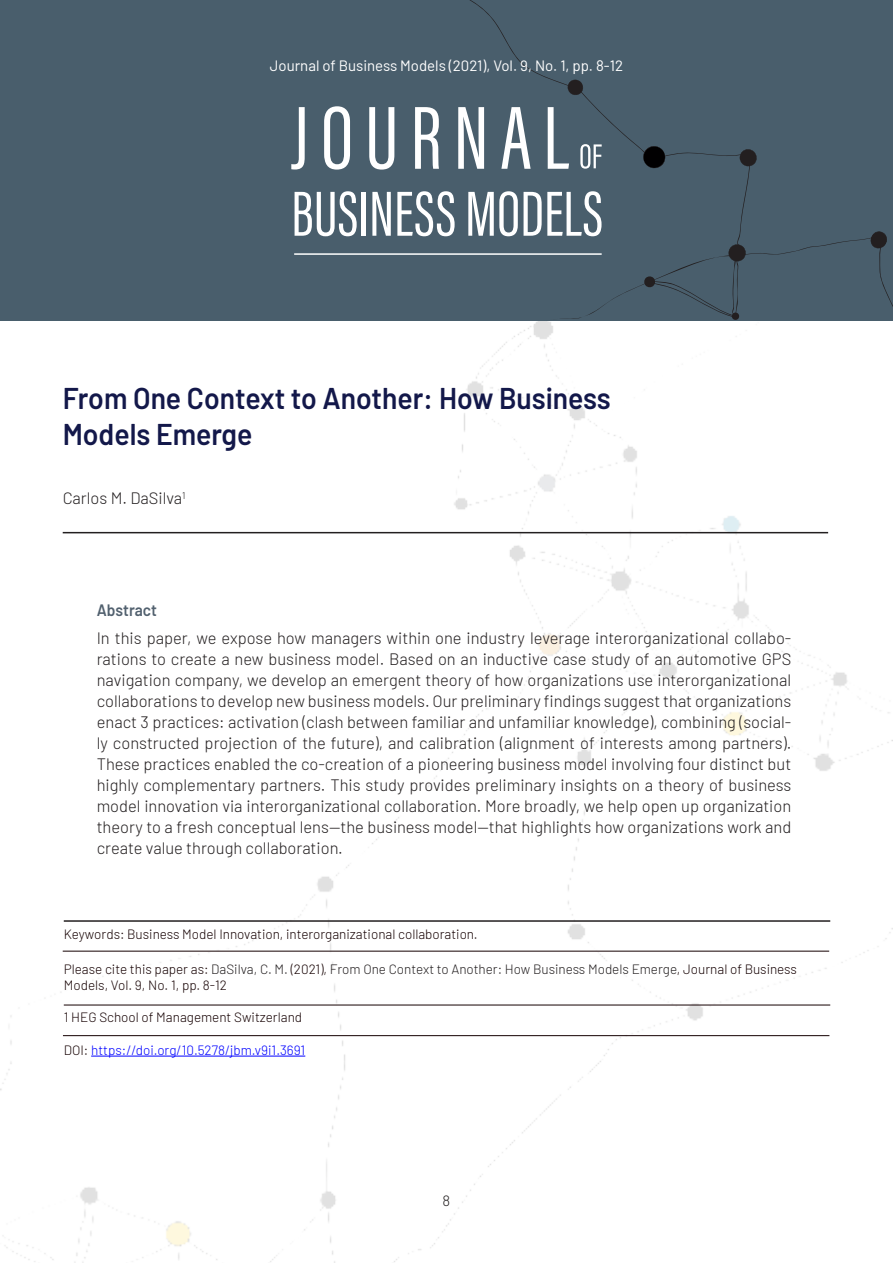
<style>
.page{position:relative;width:893px;height:1263px;background:#fff}
.page>*{position:absolute;margin:0;border:0;box-sizing:border-box;transform-origin:0 0}
.Article_Title{font:600 30px/36px "Barlow";color:#13184a;scale:.94 1}
.Brødtekst{font:300 16.5px/21px "Barlow";color:#231f20;text-align:justify}
.Article-Author{font:300 16.5px "Barlow";color:#231f20}
.Abstract-head{font:600 16.5px "Barlow";color:#52616f;scale:.94 1}
.t1{font:15px "Barlow";color:#fff}
.t2{font:300 15px "Barlow";color:#231f20}
.Info-text{font:300 13.5px/16.5px "Barlow";color:#150002}
.Info-text-2{font:300 13.5px "Barlow";color:#00f}
.s1{color:#231f20}
.s2{color:#150002}
</style>
<div class="page">
<img style="left:0;top:472px;width:893px;height:791px">
<div style="left:0;top:0;width:893px;height:321px;background:#495e6c"></div>
<svg style="left:291px;top:0;width:602px;height:472px"></svg>
<hr style="left:63px;top:532px;width:765px;height:1px;background:#231f20">
<hr style="left:64px;top:920px;width:766px;height:2px;background:#231f20">
<hr style="left:63px;top:951px;width:766px;height:1px;background:#150002">
<hr style="left:91px;top:1056px;width:214px;height:1px;background:#00f">
<hr style="left:64px;top:1005px;width:766px;height:1px;background:#150002">
<hr style="left:63px;top:1035px;width:766px;height:1px;background:#150002">
<p class="t1" style="left:270px;top:55px;width:355px">Journal of Business Models (2021), Vol. 9, No. 1, pp. 8-12</p>
<p class="Article_Title" style="left:63px;top:377px;width:585px">From One Context to Another: How Business<br>Models Emerge</p>
<p class="Article-Author" style="left:63px;top:486px;width:124px">Carlos M. DaSilva<sup>1</sup></p>
<p class="Abstract-head" style="left:97px;top:598px;width:66px">Abstract</p>
<p class="Brødtekst" style="left:97px;top:626px;width:696px">In this paper, we expose how managers within one industry leverage interorganizational collabo&shy;rations to create a new business model. Based on an inductive case study of an automotive GPS navigation company, we develop an emergent theory of how organizations use interorganizational collaborations to develop new business models. Our preliminary findings suggest that organizations enact 3 practices: activation (clash between familiar and unfamiliar knowledge), combining (social&shy;ly constructed projection of the future), and calibration (alignment of interests among partners).<br>These practices enabled the co-creation of a pioneering business model involving four distinct but highly complementary partners. This study provides preliminary insights on a theory of business model innovation via interorganizational collaboration. More broadly, we help open up organization theory to a fresh conceptual lens—the business model—that highlights how organizations work and create value through collaboration.</p>
<p class="Info-text" style="left:64px;top:925px;width:415px">Keywords: Business Model Innovation, interorganizational collaboration.</p>
<p class="Info-text" style="left:64px;top:959px;width:735px">Please cite this paper as: <span class="s1">DaSilva, C. M.</span> (2021), <span class="s1">From One Context to Another: How Business Models Emerge</span>, Journal of Business<br>Models, Vol. 9, No. 1, pp. 8-12</p>
<p class="Info-text" style="left:64px;top:1008px;width:240px">1 HEG School of Management Switzerland</p>
<p class="Info-text-2" style="left:64px;top:1040px;width:243px"><span class="s2">DOI:</span> https://doi.org/10.5278/jbm.v9i1.3691</p>
<p class="t2" style="left:443px;top:1190px;width:9px">8</p>
</div>
